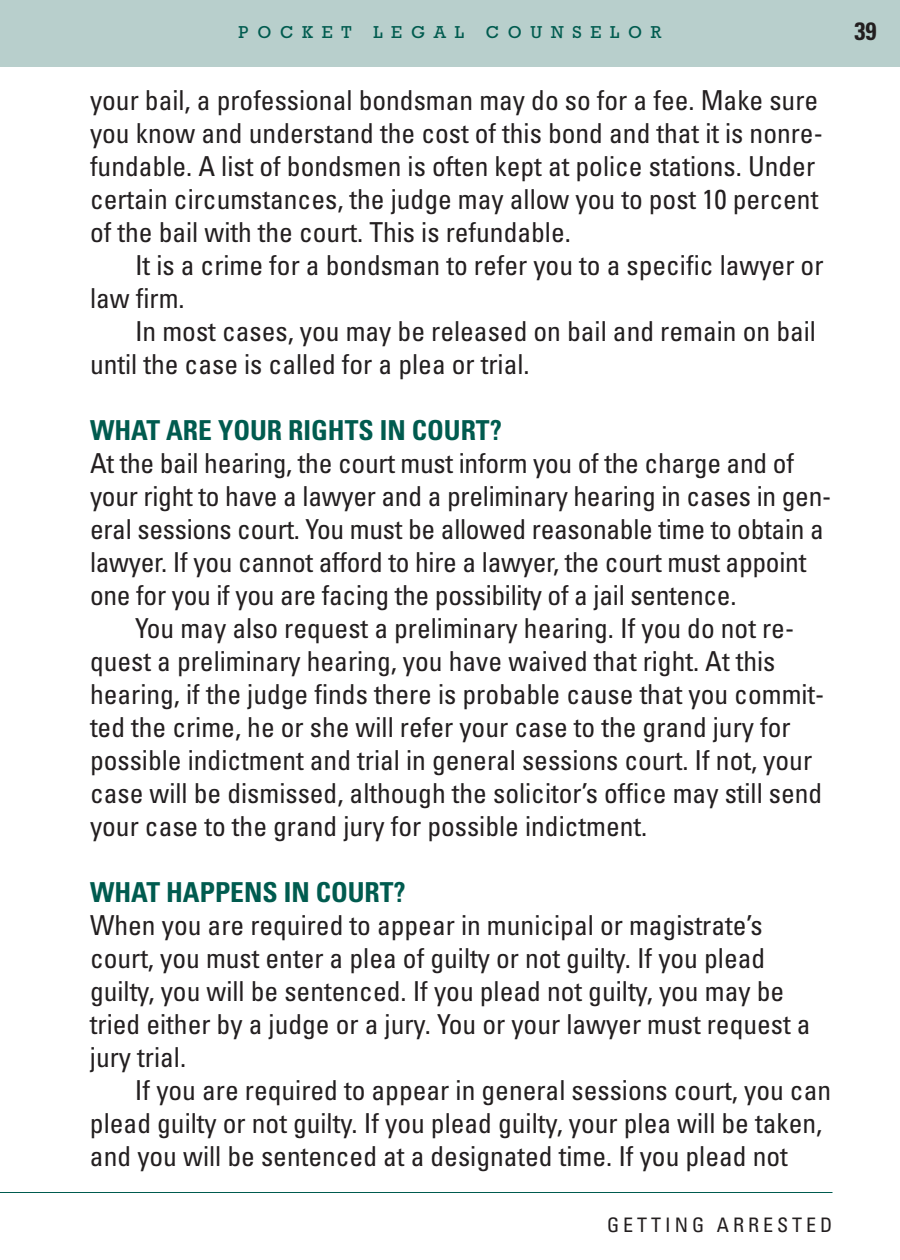
<style>
.page{position:relative;width:900px;height:1260px;background:#fff}
.page>*{position:absolute;margin:0;border:0;box-sizing:border-box;transform-origin:0 0}
.t1{font:condensed 27.5px/33px "Univers";color:#231f20}
.t2{font:700 condensed 27.5px "Univers";color:#005b4f}
.t3{font:700 condensed 25px "Univers";color:#231f20}
.t4{font:condensed 20px "Univers";letter-spacing:.2em;color:#231f20}
.t5{font:17.5px "Rockwell";letter-spacing:.5em;color:#005b4f}
</style>
<div class="page">
<div style="left:0;top:0;width:900px;height:68px;background:#b8cfcc"></div>
<hr style="left:0;top:1192px;width:832px;height:1px;background:#005b4f">
<p class="t5" style="left:239px;top:22px;width:115px">POCKET</p>
<p class="t5" style="left:373px;top:22px;width:92px">LEGAL</p>
<p class="t5" style="left:486px;top:22px;width:177px">COUNSELOR</p>
<p class="t3" style="left:855px;top:22px;width:24px">39</p>
<p class="t1" style="left:90px;top:86px;width:734px">your bail, a professional bondsman may do so for a fee. Make sure you know and understand the cost of this bond and that it is nonre&shy;fundable. A list of bondsmen is often kept at police stations. Under certain circumstances, the judge may allow you to post 10 percent of the bail with the court. This is refundable.</p>
<p class="t1" style="left:90px;top:251px;width:735px;text-indent:45px">It is a crime for a bondsman to refer you to a specific lawyer or law firm.</p>
<p class="t1" style="left:90px;top:317px;width:728px;text-indent:45px">In most cases, you may be released on bail and remain on bail until the case is called for a plea or trial.</p>
<p class="t2" style="left:90px;top:420px;width:413px">WHAT ARE YOUR RIGHTS IN COURT?</p>
<p class="t1" style="left:90px;top:449px;width:743px">At the bail hearing, the court must inform you of the charge and of your right to have a lawyer and a preliminary hearing in cases in gen&shy;eral sessions court. You must be allowed reasonable time to obtain a lawyer. If you cannot afford to hire a lawyer, the court must appoint one for you if you are facing the possibility of a jail sentence.</p>
<p class="t1" style="left:90px;top:614px;width:736px;text-indent:45px">You may also request a preliminary hearing. If you do not re&shy;quest a preliminary hearing, you have waived that right. At this hearing, if the judge finds there is probable cause that you commit&shy;ted the crime, he or she will refer your case to the grand jury for possible indictment and trial in general sessions court. If not, your case will be dismissed, although the solicitor’s office may still send your case to the grand jury for possible indictment.</p>
<p class="t2" style="left:90px;top:882px;width:317px">WHAT HAPPENS IN COURT?</p>
<p class="t1" style="left:90px;top:911px;width:722px">When you are required to appear in municipal or magistrate’s court, you must enter a plea of guilty or not guilty. If you plead guilty, you will be sentenced. If you plead not guilty, you may be tried either by a judge or a jury. You or your lawyer must request a jury trial.</p>
<p class="t1" style="left:90px;top:1076px;width:743px;text-indent:45px">If you are required to appear in general sessions court, you can plead guilty or not guilty. If you plead guilty, your plea will be taken, and you will be sentenced at a designated time. If you plead not</p>
<p class="t4" style="left:607px;top:1217px;width:227px">GETTING ARRESTED</p>
</div>
